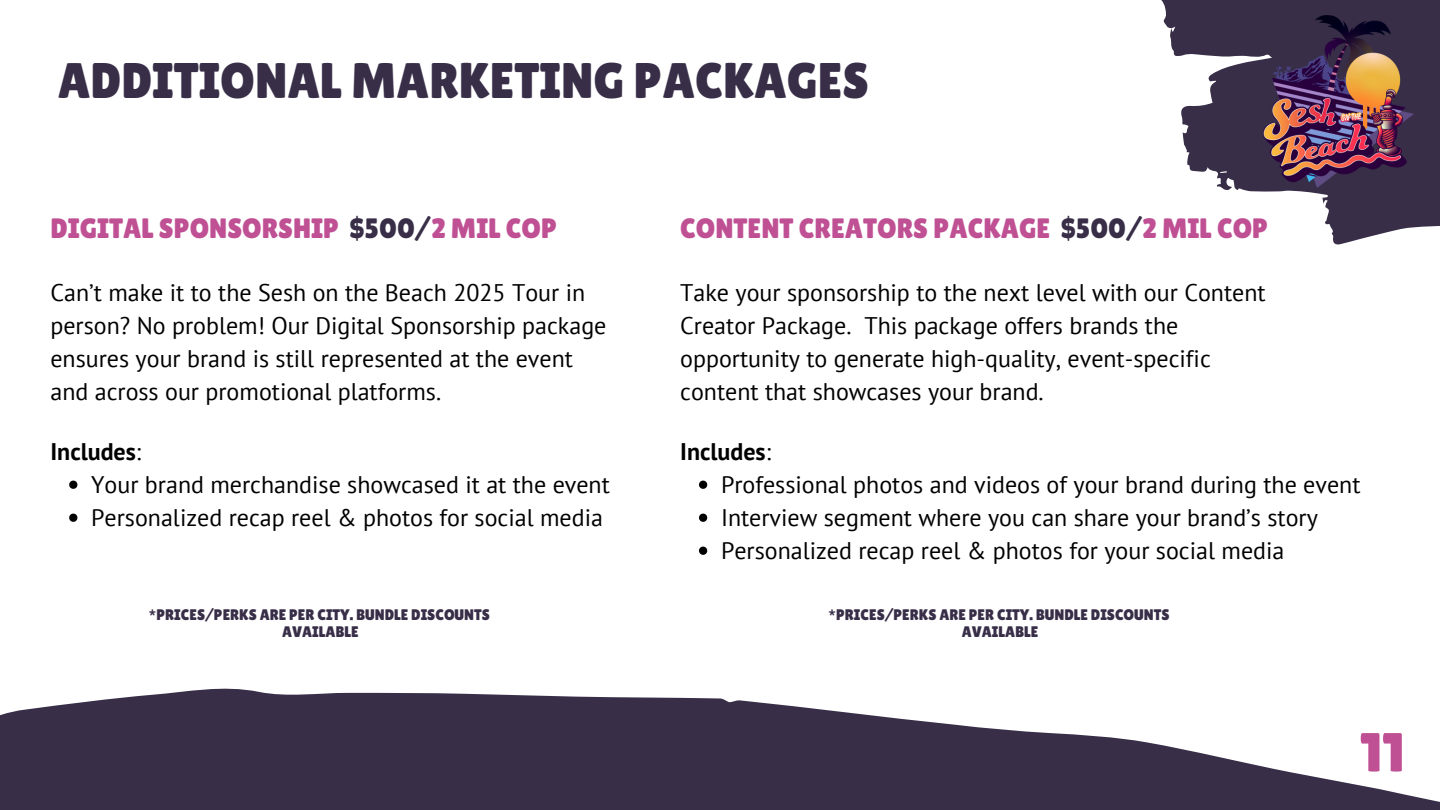
<style>
.page{position:relative;width:1440px;height:810px;background:#fff}
.page>*{position:absolute;margin:0;border:0;box-sizing:border-box;transform-origin:0 0}
.t1{font:55px "Lilita One";color:#bf5094}
.t2{font:50px "Lilita One";color:#382e48}
.t3{font:28px "Lilita One";color:#bf5094}
.t4{font:24px/33px "PT Sans";color:#000}
.t5{font:700 24px "PT Sans";color:#000}
.t6{font:15.3px "Lilita One";color:#382e48}
.s1{color:#382e48}
.s2{font-weight:400}
</style>
<div class="page">
<svg style="left:0;top:688px;width:1440px;height:122px;fill:#382e48"></svg>
<svg style="left:1161px;top:0;width:279px;height:245px"></svg>
<svg style="left:69px;top:481px;width:8px;height:8px"></svg>
<svg style="left:69px;top:514px;width:8px;height:8px"></svg>
<svg style="left:699px;top:481px;width:8px;height:8px"></svg>
<svg style="left:699px;top:514px;width:8px;height:8px"></svg>
<svg style="left:699px;top:547px;width:8px;height:8px"></svg>
<img style="left:1237px;top:0;width:203px;height:202px">
<p class="t2" style="left:58px;top:52px;width:813px">ADDITIONAL MARKETING PACKAGES</p>
<p class="t3" style="left:50px;top:212px;width:508px">DIGITAL SPONSORSHIP <span class="s1">$500/</span>2 MIL COP</p>
<h1 class="t3" style="left:680px;top:212px;width:589px">CONTENT CREATORS PACKAGE <span class="s1">$500/</span>2 MIL COP</h1>
<h2 class="t4" style="left:50px;top:275px;width:558px">Can’t make it to the Sesh on the Beach 2025 Tour in person? No problem! Our Digital Sponsorship package ensures your brand is still represented at the event and across our promotional platforms.</h2>
<h2 class="t5" style="left:50px;top:436px;width:92px">Includes<span class="s2">:</span></h2>
<h3 class="t4" style="left:91px;top:468px;width:520px">Your brand merchandise showcased it at the event</h3>
<h3 class="t4" style="left:91px;top:501px;width:513px">Personalized recap reel &amp; photos for social media</h3>
<p class="t6" style="left:148px;top:606px;width:343px">*PRICES/PERKS ARE PER CITY. BUNDLE DISCOUNTS</p>
<p class="t6" style="left:282px;top:623px;width:78px">AVAILABLE</p>
<h3 class="t4" style="left:680px;top:275px;width:587px">Take your sponsorship to the next level with our Content Creator Package. This package offers brands the opportunity to generate high-quality, event-specific content that showcases your brand.</h3>
<p class="t5" style="left:680px;top:436px;width:92px">Includes<span class="s2">:</span></p>
<p class="t4" style="left:721px;top:468px;width:641px">Professional photos and videos of your brand during the event</p>
<h3 class="t4" style="left:721px;top:501px;width:598px">Interview segment where you can share your brand’s story</h3>
<p class="t4" style="left:721px;top:534px;width:565px">Personalized recap reel &amp; photos for your social media</p>
<p class="t6" style="left:828px;top:606px;width:343px">*PRICES/PERKS ARE PER CITY. BUNDLE DISCOUNTS</p>
<p class="t6" style="left:962px;top:623px;width:78px">AVAILABLE</p>
<p class="t1" style="left:1360px;top:721px;width:46px">11</p>
</div>
